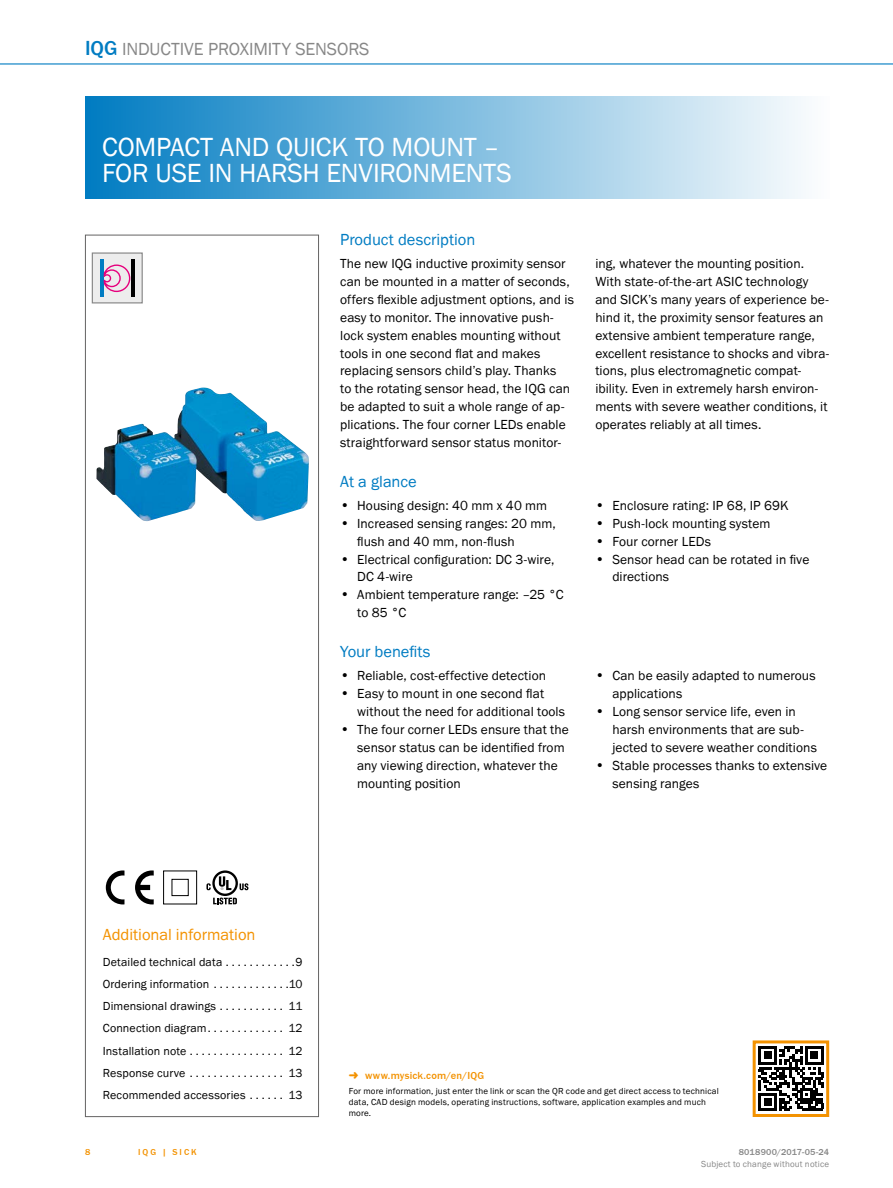
<style>
.page{position:relative;width:893px;height:1188px;background:#fff}
.page>*{position:absolute;margin:0;border:0;box-sizing:border-box;transform-origin:0 0}
.t1{font:27px/25.5px "SICK Franklin";letter-spacing:-.01em;color:#fff}
.t2{font:18px "SICK Franklin";color:#878787}
.t3{font:16.5px "SICK Franklin";color:#007cc2}
.t4{font:16.5px "SICK Franklin";letter-spacing:-.005em;color:#f39200}
.t5{font:13.5px/17.9px "SICK Franklin";letter-spacing:.005em;color:#000}
.t6{font:12px "SICK Franklin";letter-spacing:.01em;color:#000}
.t7{font:500 10.5px "SICK Franklin";letter-spacing:.02em;color:#f39200}
.t8{font:9px/10.8px "SICK Franklin";letter-spacing:.02em;color:#000}
.t9{font:9px "SICK Franklin";letter-spacing:.02em;color:#878787}
.t10{font:500 9px "SICK Franklin";letter-spacing:.02em;color:#878787}
.t11{font:500 9px "SICK Franklin";letter-spacing:.225em;color:#f39200}
.s1{font-weight:500;font-size:21px;color:#007cc2}
.s2{font-size:14.25px}
</style>
<div class="page">
<hr style="left:0;top:63px;width:893px;height:2px;background:#007cc2">
<div style="left:85px;top:97px;width:744px;height:102px;background:linear-gradient(to right,#007bc1,#fcfdfe)"></div>
<div style="left:92px;top:253px;width:50px;height:50px;background:#ededed"></div>
<div style="left:92px;top:252px;width:51px;height:51px;border:1px solid #878787"></div>
<hr style="left:100px;top:259px;width:4px;height:38px;background:#007cc2">
<hr style="left:131px;top:259px;width:4px;height:38px;background:#000">
<svg style="left:103px;top:264px;width:28px;height:29px"></svg>
<img style="left:96px;top:388px;width:196px;height:133px">
<svg style="left:106px;top:870px;width:18px;height:34px"></svg>
<svg style="left:135px;top:870px;width:19px;height:34px"></svg>
<svg style="left:163px;top:870px;width:34px;height:34px"></svg>
<svg style="left:213px;top:898px;width:24px;height:6px"></svg>
<svg style="left:240px;top:883px;width:8px;height:7px"></svg>
<svg style="left:212px;top:870px;width:26px;height:26px"></svg>
<svg style="left:215px;top:873px;width:21px;height:21px"></svg>
<svg style="left:206px;top:883px;width:5px;height:7px"></svg>
<svg style="left:219px;top:876px;width:12px;height:14px"></svg>
<div style="left:85px;top:235px;width:234px;height:882px;border:1px solid #646363"></div>
<svg style="left:758px;top:1046px;width:65px;height:65px"></svg>
<hr style="left:805px;top:1046px;width:18px;height:3px;background:#000">
<div style="left:753px;top:1040px;width:76px;height:77px;border:3px solid #f39200"></div>
<h2 class="t2" style="left:85px;top:38px;width:52px"><span class="s1">IQG</span> Inductive</h2>
<h2 class="t2" style="left:208px;top:38px;width:11px">proximity</h2>
<h2 class="t2" style="left:295px;top:38px;width:12px">sensors</h2>
<h1 class="t1" style="left:102px;top:135px;width:411px">COMPACT AND QUICK TO MOUNT –<br>FOR USE IN HARSH ENVIRONMENTS</h1>
<p class="t3" style="left:340px;top:229px;width:137px">Product description</p>
<p class="t5" style="left:340px;top:255px;width:235px">The new IQG inductive proximity sensor can be mounted in a matter of seconds, offers flexible adjustment options, and is easy to monitor. The innovative push&shy;lock system enables mounting without tools in one second flat and makes replacing sensors child’s play. Thanks<br>to the rotating sensor head, the IQG can be adapted to suit a whole range of ap&shy;plications. The four corner LEDs enable straightforward sensor status monitor-</p>
<p class="t5" style="left:595px;top:255px;width:235px">ing, whatever the mounting position.<br>With state-of-the-art ASIC technology and SICK’s many years of experience be&shy;hind it, the proximity sensor features an extensive ambient temperature range, excellent resistance to shocks and vibra&shy;tions, plus electromagnetic compat&shy;ibility. Even in extremely harsh environ&shy;ments with severe weather conditions, it operates reliably at all times.</p>
<p class="t3" style="left:340px;top:471px;width:78px">At a glance</p>
<p class="t5" style="left:340px;top:497px;width:209px"><span class="s2">•</span> Housing design: 40 mm x 40 mm</p>
<p class="t5" style="left:357px;top:514px;width:200px;text-indent:-17px"><span class="s2">•</span> Increased sensing ranges: 20 mm, flush and 40 mm, non-flush</p>
<p class="t5" style="left:357px;top:550px;width:199px;text-indent:-17px"><span class="s2">•</span> Electrical configuration: DC 3-wire,<br>DC 4-wire</p>
<p class="t5" style="left:357px;top:586px;width:208px;text-indent:-17px"><span class="s2">•</span> Ambient temperature range: –25 °C to 85 °C</p>
<p class="t5" style="left:595px;top:497px;width:195px"><span class="s2">•</span> Enclosure rating: IP 68, IP 69K</p>
<p class="t5" style="left:595px;top:514px;width:177px"><span class="s2">•</span> Push-lock mounting system</p>
<p class="t5" style="left:595px;top:532px;width:117px"><span class="s2">•</span> Four corner LEDs</p>
<p class="t5" style="left:612px;top:550px;width:199px;text-indent:-17px"><span class="s2">•</span> Sensor head can be rotated in five directions</p>
<p class="t3" style="left:340px;top:642px;width:92px">Your benefits</p>
<p class="t5" style="left:340px;top:667px;width:207px"><span class="s2">•</span> Reliable, cost-effective detection</p>
<p class="t5" style="left:357px;top:685px;width:209px;text-indent:-17px"><span class="s2">•</span> Easy to mount in one second flat without the need for additional tools</p>
<p class="t5" style="left:357px;top:721px;width:213px;text-indent:-17px"><span class="s2">•</span> The four corner LEDs ensure that the sensor status can be identified from any viewing direction, whatever the mounting position</p>
<p class="t5" style="left:612px;top:667px;width:205px;text-indent:-17px"><span class="s2">•</span> Can be easily adapted to numerous applications</p>
<p class="t5" style="left:612px;top:703px;width:206px;text-indent:-17px"><span class="s2">•</span> Long sensor service life, even in harsh environments that are sub&shy;jected to severe weather conditions</p>
<p class="t5" style="left:612px;top:757px;width:216px;text-indent:-17px"><span class="s2">•</span> Stable processes thanks to extensive sensing ranges</p>
<p class="t4" style="left:103px;top:924px;width:154px">Additional information</p>
<p class="t6" style="left:103px;top:955px;width:121px">Detailed technical data</p>
<p class="t6" style="left:296px;top:955px;width:9px">9</p>
<p class="t6" style="left:103px;top:977px;width:108px">Ordering information</p>
<p class="t6" style="left:289px;top:977px;width:15px">10</p>
<p class="t6" style="left:103px;top:999px;width:115px">Dimensional drawings</p>
<p class="t6" style="left:289px;top:999px;width:16px">11</p>
<p class="t6" style="left:103px;top:1021px;width:105px">Connection diagram</p>
<p class="t6" style="left:288px;top:1021px;width:16px">12</p>
<p class="t6" style="left:103px;top:1043px;width:85px">Installation note</p>
<p class="t6" style="left:288px;top:1043px;width:16px">12</p>
<p class="t6" style="left:103px;top:1065px;width:84px">Response curve</p>
<p class="t6" style="left:288px;top:1065px;width:16px">13</p>
<p class="t6" style="left:103px;top:1087px;width:144px">Recommended accessories</p>
<p class="t6" style="left:288px;top:1087px;width:16px">13</p>
<p class="t7" style="left:365px;top:1069px;width:120px">www.mysick.com/en/IQG</p>
<p class="t8" style="left:349px;top:1086px;width:372px">For more information, just enter the link or scan the QR code and get direct access to technical data, CAD design models, operating instructions, software, application examples and much more.</p>
<p class="t11" style="left:85px;top:1146px;width:7px">8</p>
<p class="t11" style="left:138px;top:1146px;width:60px">IQG | SICK</p>
<p class="t10" style="left:739px;top:1146px;width:92px">8018900/2017-05-24</p>
<p class="t9" style="left:701px;top:1159px;width:130px">Subject to change without notice</p>
</div>
